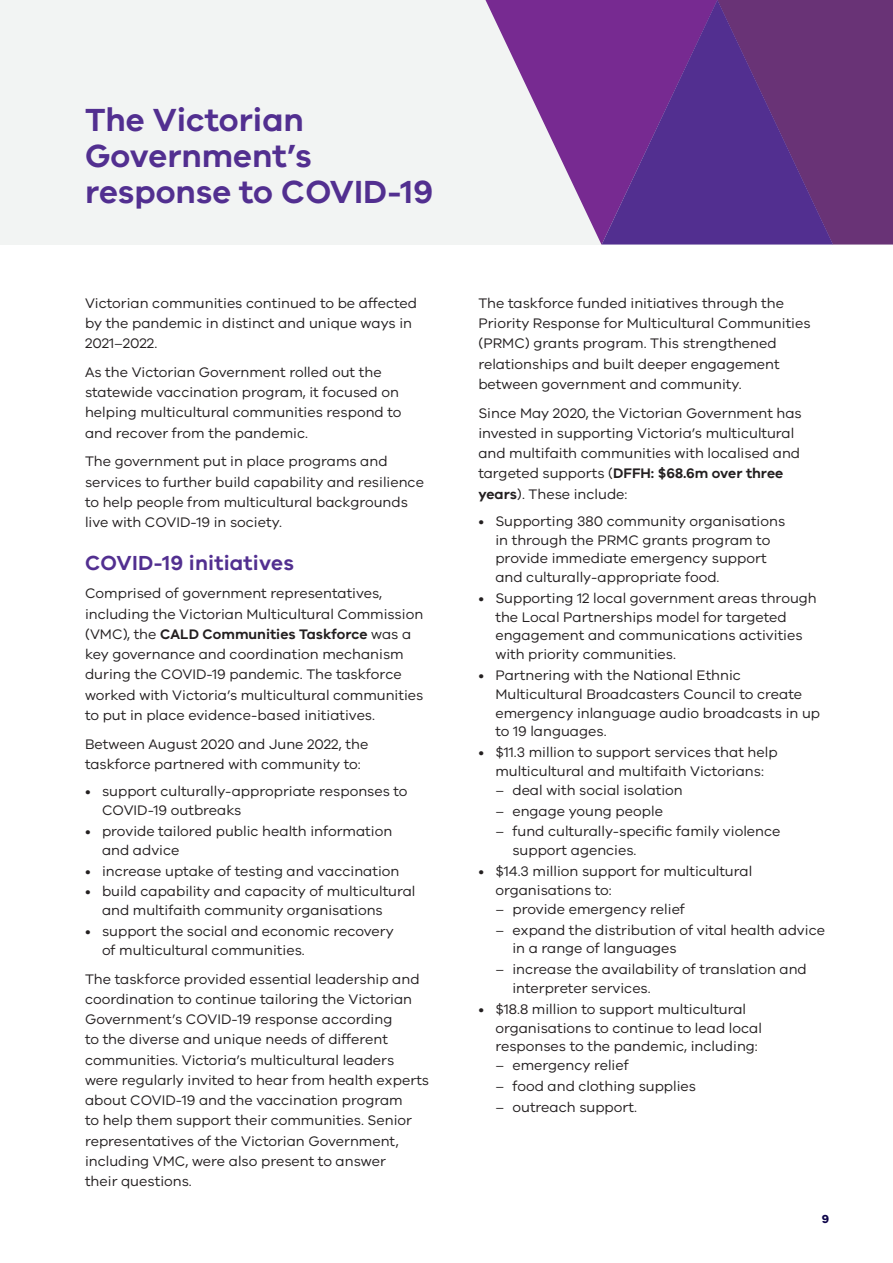
<style>
.page{position:relative;width:893px;height:1263px;background:#fff}
.page>*{position:absolute;margin:0;border:0;box-sizing:border-box;transform-origin:0 0}
.t1{font:600 33px/36px "VIC";color:#522f90}
.t2{font:600 21px "VIC";letter-spacing:.01em;color:#522f90}
.t3{font:14.25px/20.2px "VIC";color:#231f20}
.t4{font:700 12px "VIC";color:#0d0449}
.s1{font-weight:600}
</style>
<div class="page">
<div style="left:0;top:0;width:893px;height:244px;background:#f2f4f3"></div>
<svg style="left:485px;top:0;width:117px;height:244px"></svg>
<svg style="left:602px;top:0;width:291px;height:244px"></svg>
<h1 class="t1" style="left:85px;top:101px;width:350px">The Victorian<br>Government’s response to COVID-19</h1>
<p class="t3" style="left:85px;top:292px;width:334px">Victorian communities continued to be affected by the pandemic in distinct and unique ways in<br>2021–2022.</p>
<p class="t3" style="left:85px;top:362px;width:318px">As the Victorian Government rolled out the statewide vaccination program, it focused on helping multicultural communities respond to and recover from the pandemic.</p>
<p class="t3" style="left:85px;top:451px;width:340px">The government put in place programs and services to further build capability and resilience to help people from multicultural backgrounds live with COVID-19 in society.</p>
<h2 class="t2" style="left:85px;top:550px;width:210px">COVID-19 initiatives</h2>
<p class="t3" style="left:85px;top:583px;width:340px">Comprised of government representatives, including the Victorian Multicultural Commission (VMC), the <span class="s1">CALD Communities Taskforce</span> was a key governance and coordination mechanism during the COVID-19 pandemic. The taskforce worked with Victoria’s multicultural communities to put in place evidence-based initiatives.</p>
<p class="t3" style="left:85px;top:733px;width:285px">Between August 2020 and June 2022, the taskforce partnered with community to:</p>
<p class="t3" style="left:102px;top:782px;width:307px;line-height:18.8px;text-indent:-17px">• support culturally-appropriate responses to<br>COVID-19 outbreaks</p>
<p class="t3" style="left:102px;top:821px;width:292px;line-height:18.8px;text-indent:-17px">• provide tailored public health information and advice</p>
<p class="t3" style="left:85px;top:860px;width:316px">• increase uptake of testing and vaccination</p>
<p class="t3" style="left:102px;top:882px;width:315px;line-height:18.8px;text-indent:-17px">• build capability and capacity of multicultural and multifaith community organisations</p>
<p class="t3" style="left:102px;top:921px;width:293px;line-height:18.8px;text-indent:-17px">• support the social and economic recovery of multicultural communities.</p>
<p class="t3" style="left:85px;top:968px;width:346px">The taskforce provided essential leadership and coordination to continue tailoring the Victorian Government’s COVID-19 response according<br>to the diverse and unique needs of different communities. Victoria’s multicultural leaders were regularly invited to hear from health experts about COVID-19 and the vaccination program<br>to help them support their communities. Senior representatives of the Victorian Government, including VMC, were also present to answer<br>their questions.</p>
<p class="t3" style="left:478px;top:292px;width:334px">The taskforce funded initiatives through the Priority Response for Multicultural Communities (PRMC) grants program. This strengthened relationships and built deeper engagement between government and community.</p>
<p class="t3" style="left:478px;top:402px;width:325px">Since May 2020, the Victorian Government has invested in supporting Victoria’s multicultural and multifaith communities with localised and targeted supports (<span class="s1">DFFH: $68.6m over three years</span>). These include:</p>
<p class="t3" style="left:495px;top:511px;width:291px;line-height:18.8px;text-indent:-17px">• Supporting 380 community organisations in through the PRMC grants program to provide immediate emergency support and culturally-appropriate food.</p>
<p class="t3" style="left:495px;top:588px;width:323px;line-height:18.8px;text-indent:-17px">• Supporting 12 local government areas through the Local Partnerships model for targeted engagement and communications activities with priority communities.</p>
<p class="t3" style="left:495px;top:665px;width:326px;line-height:18.8px;text-indent:-17px">• Partnering with the National Ethnic Multicultural Broadcasters Council to create emergency inlanguage audio broadcasts in up to 19 languages.</p>
<p class="t3" style="left:478px;top:743px;width:301px;line-height:18.8px;text-align:center">• $11.3 million to support services that help multicultural and multifaith Victorians:</p>
<p class="t3" style="left:495px;top:779px;width:189px">– deal with social isolation</p>
<p class="t3" style="left:495px;top:800px;width:169px">– engage young people</p>
<p class="t3" style="left:512px;top:822px;width:270px;line-height:18.8px;text-indent:-17px">– fund culturally-specific family violence support agencies.</p>
<p class="t3" style="left:495px;top:861px;width:258px;line-height:18.8px;text-indent:-17px">• $14.3 million support for multicultural organisations to:</p>
<p class="t3" style="left:495px;top:898px;width:191px">– provide emergency relief</p>
<p class="t3" style="left:512px;top:920px;width:314px;line-height:18.8px;text-indent:-17px">– expand the distribution of vital health advice in a range of languages</p>
<p class="t3" style="left:512px;top:959px;width:296px;line-height:18.8px;text-indent:-17px">– increase the availability of translation and interpreter services.</p>
<p class="t3" style="left:495px;top:999px;width:268px;line-height:18.8px;text-indent:-17px">• $18.8 million to support multicultural organisations to continue to lead local responses to the pandemic, including:</p>
<p class="t3" style="left:495px;top:1055px;width:135px">– emergency relief</p>
<p class="t3" style="left:495px;top:1075px;width:202px">– food and clothing supplies</p>
<p class="t3" style="left:495px;top:1096px;width:143px">– outreach support.</p>
<p class="t4" style="left:822px;top:1211px;width:9px">9</p>
</div>
